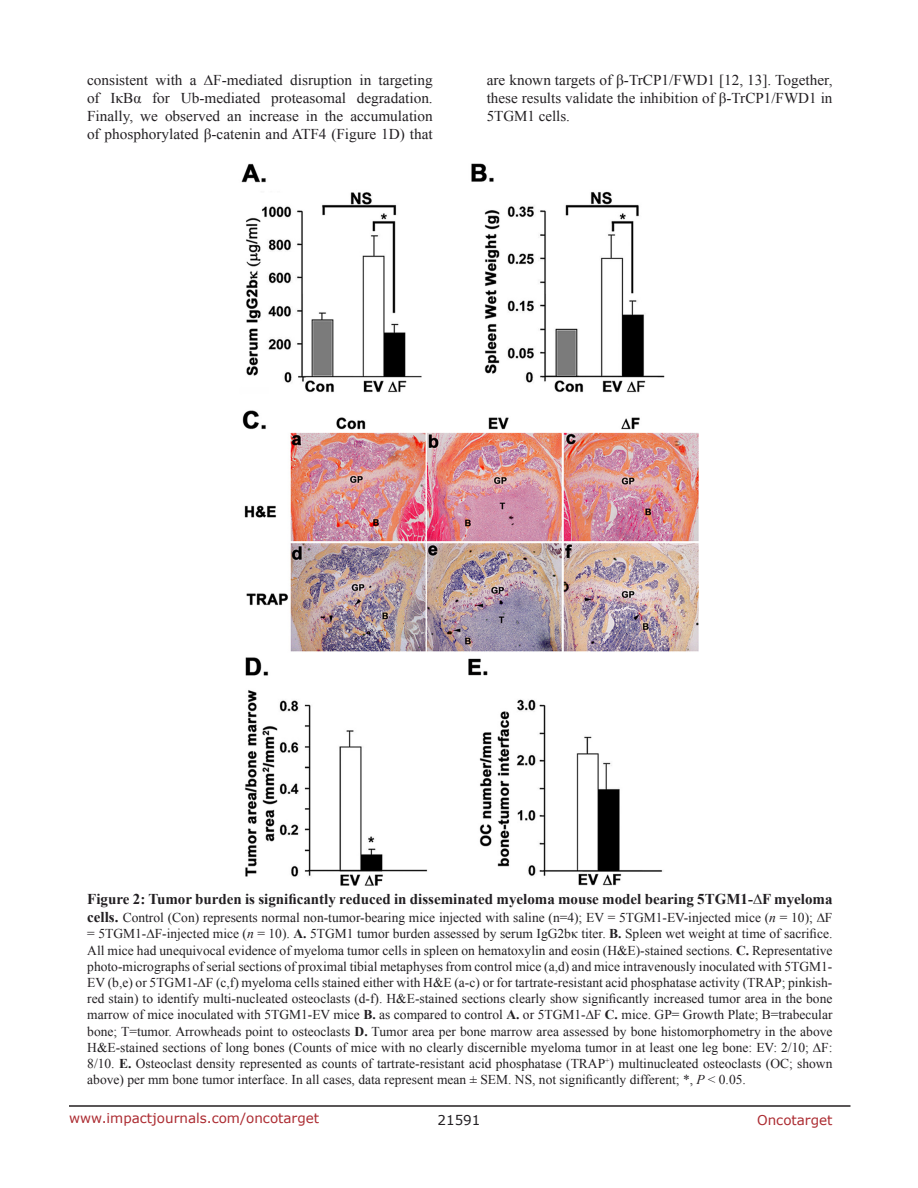
<style>
.page{position:relative;width:918px;height:1188px;background:#fff}
.page>*{position:absolute;margin:0;border:0;box-sizing:border-box;transform-origin:0 0}
.BodyText{font:15px/18px "Times New Roman";color:#221f22;text-align:justify}
.FigureText{font:700 15px "Times New Roman";color:#221f22}
.FigureText-2{font:13.5px/16.2px "Times New Roman";color:#221f22;text-align:justify}
.t1{font:13.5px "Verdana";color:#ac2b31}
.t2{font:13.5px "Verdana";color:#221f22}
.s1{font-weight:700;font-size:15px}
.s2{font-style:italic}
.s3{font-weight:700}
</style>
<div class="page">
<hr style="left:69px;top:1105px;width:781px;height:2px;background:#231f20">
<img style="left:241px;top:163px;width:458px;height:723px">
<p class="BodyText" style="left:87px;top:71px;width:347px">consistent with a ∆F-mediated disruption in targeting of IκBα for Ub-mediated proteasomal degradation.<br>Finally, we observed an increase in the accumulation of phosphorylated β-catenin and ATF4 (Figure 1D) that</p>
<p class="BodyText" style="left:487px;top:71px;width:347px">are known targets of β-TrCP1/FWD1 [12, 13]. Together, these results validate the inhibition of β-TrCP1/FWD1 in 5TGM1 cells.</p>
<p class="FigureText" style="left:87px;top:889px;width:747px">Figure 2: Tumor burden is significantly reduced in disseminated myeloma mouse model bearing 5TGM1-∆F myeloma</p>
<p class="FigureText-2" style="left:87px;top:909px;width:747px"><span class="s1">cells.</span> Control (Con) represents normal non-tumor-bearing mice injected with saline (n=4); EV = 5TGM1-EV-injected mice (<span class="s2">n</span> = 10); ∆F = 5TGM1-∆F-injected mice (<span class="s2">n</span> = 10). <span class="s3">A.</span> 5TGM1 tumor burden assessed by serum IgG2bκ titer. <span class="s3">B.</span> Spleen wet weight at time of sacrifice.<br>All mice had unequivocal evidence of myeloma tumor cells in spleen on hematoxylin and eosin (H&amp;E)-stained sections. <span class="s3">C.</span> Representative photo-micrographs of serial sections of proximal tibial metaphyses from control mice (a,d) and mice intravenously inoculated with 5TGM1- EV (b,e) or 5TGM1-∆F (c,f) myeloma cells stained either with H&amp;E (a-c) or for tartrate-resistant acid phosphatase activity (TRAP; pinkish&shy;red stain) to identify multi-nucleated osteoclasts (d-f). H&amp;E-stained sections clearly show significantly increased tumor area in the bone marrow of mice inoculated with 5TGM1-EV mice <span class="s3">B.</span> as compared to control <span class="s3">A.</span> or 5TGM1-∆F <span class="s3">C.</span> mice. GP= Growth Plate; B=trabecular bone; T=tumor. Arrowheads point to osteoclasts <span class="s3">D.</span> Tumor area per bone marrow area assessed by bone histomorphometry in the above H&amp;E-stained sections of long bones (Counts of mice with no clearly discernible myeloma tumor in at least one leg bone: EV: 2/10; ∆F:<br>8/10. <span class="s3">E.</span> Osteoclast density represented as counts of tartrate-resistant acid phosphatase (TRAP<sup>+</sup>) multinucleated osteoclasts (OC; shown above) per mm bone tumor interface. In all cases, data represent mean ± SEM. NS, not significantly different; *, <span class="s2">P</span> &lt; 0.05.</p>
<p class="t1" style="left:69px;top:1109px;width:252px">www.impactjournals.com/oncotarget</p>
<p class="t2" style="left:438px;top:1111px;width:44px">21591</p>
<p class="t1" style="left:757px;top:1111px;width:77px">Oncotarget</p>
</div>
